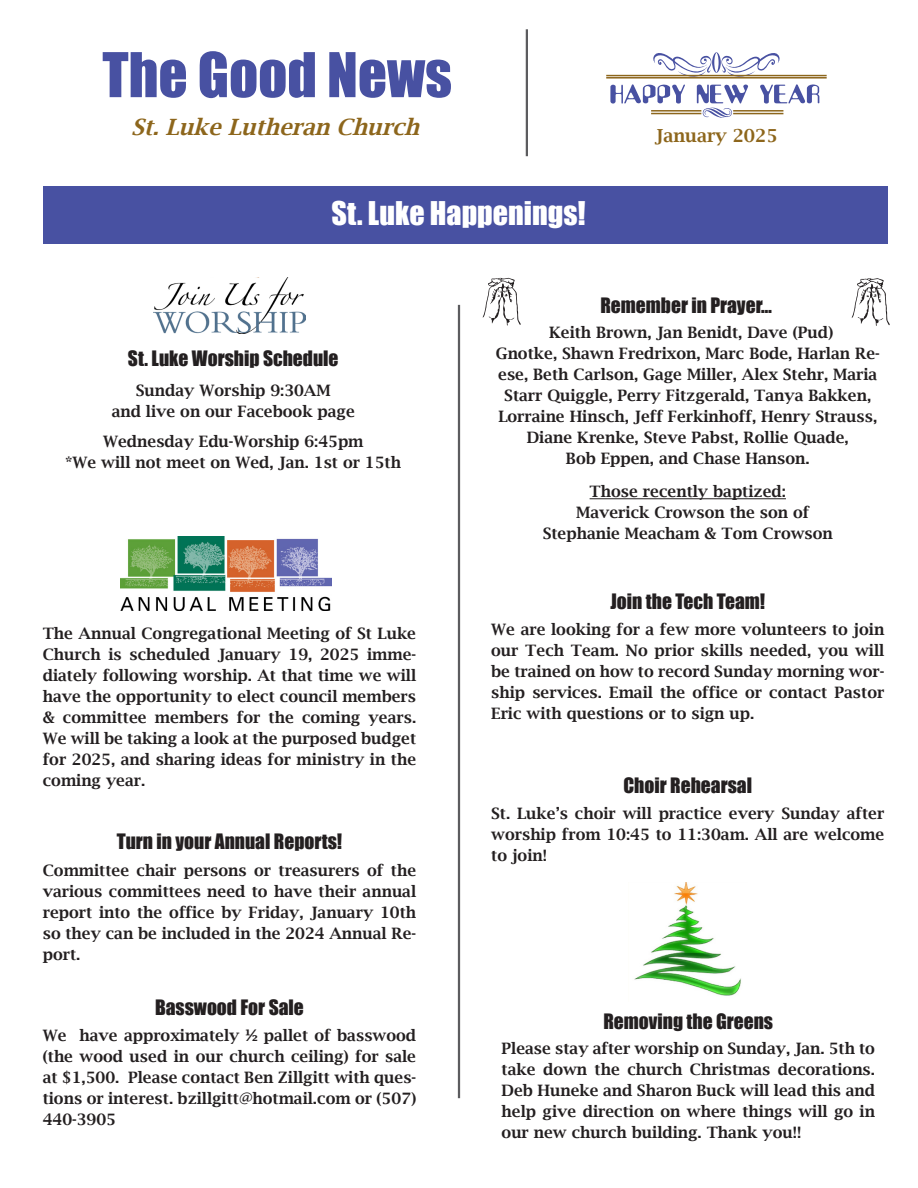
<style>
.page{position:relative;width:918px;height:1188px;background:#fff}
.page>*{position:absolute;margin:0;border:0;box-sizing:border-box;transform-origin:0 0}
.t1{font:57px "Impact";color:#4851a2}
.t2{font:30px "Impact";color:#fff}
.t3{font:italic 600 22.5px "Lucida Bright";color:#8d661c}
.t4{font:19.5px "Impact";color:#231f20}
.t5{font:600 18px "Lucida Bright";color:#8d661c}
.t6{font:600 15.75px/21px "Lucida Bright";color:#231f20;text-align:justify}
</style>
<div class="page">
<hr style="left:590px;top:498px;width:196px;height:1px;background:#231f20">
<svg style="left:852px;top:278px;width:38px;height:48px"></svg>
<svg style="left:483px;top:278px;width:38px;height:48px"></svg>
<img style="left:154px;top:278px;width:151px;height:56px">
<hr style="left:458px;top:305px;width:2px;height:793px;background:#5c5c5f">
<div style="left:43px;top:186px;width:844px;height:57px;background:#4851a2"></div>
<hr style="left:526px;top:29px;width:2px;height:127px;background:#5c5c5f">
<hr style="left:606px;top:77px;width:221px;height:2px;background:#8d661c">
<hr style="left:606px;top:75px;width:221px;height:1px;background:#8d661c">
<svg style="left:610px;top:52px;width:209px;height:66px"></svg>
<img style="left:120px;top:537px;width:211px;height:73px">
<img style="left:634px;top:883px;width:107px;height:113px">
<p class="t1" style="left:102px;top:31px;width:351px">The Good News</p>
<p class="t3" style="left:131px;top:114px;width:296px">St.LukeLutheran Church</p>
<p class="t2" style="left:332px;top:190px;width:256px">St. Luke Happenings!</p>
<p class="t5" style="left:655px;top:125px;width:124px">January 2025</p>
<p class="t4" style="left:128px;top:343px;width:212px">St. Luke Worship Schedule</p>
<p class="t6" style="left:136px;top:379px;width:196px">Sunday Worship 9:30AM</p>
<p class="t6" style="left:112px;top:400px;width:245px">and live on our Facebook page</p>
<p class="t6" style="left:103px;top:430px;width:262px">Wednesday Edu-Worship 6:45pm</p>
<p class="t6" style="left:66px;top:451px;width:337px">*We will not meet on Wed, Jan. 1st or 15th</p>
<p class="t6" style="left:43px;top:623px;width:375px">The Annual Congregational Meeting of St Luke Church is scheduled January 19, 2025 imme&shy;diately following worship. At that time we will have the opportunity to elect council members &amp; committee members for the coming years.<br>We will be taking a look at the purposed budget for 2025, and sharing ideas for ministry in the coming year.</p>
<p class="t4" style="left:117px;top:827px;width:227px">Turn in your Annual Reports!</p>
<p class="t6" style="left:43px;top:860px;width:375px">Committee chair persons or treasurers of the various committees need to have their annual report into the office by Friday, January 10th so they can be included in the 2024 Annual Re&shy;port.</p>
<p class="t4" style="left:155px;top:993px;width:150px">Basswood For Sale</p>
<p class="t6" style="left:43px;top:1025px;width:375px">We have approximately ½ pallet of basswood (the wood used in our church ceiling) for sale at $1,500. Please contact Ben Zillgitt with ques&shy;tions or interest. bzillgitt@hotmail.com or (507)<br>440-3905</p>
<p class="t4" style="left:600px;top:290px;width:173px">Remember in Prayer…</p>
<p class="t6" style="left:496px;top:322px;width:385px;text-align:center">Keith Brown, Jan Benidt, Dave (Pud)<br>Gnotke, Shawn Fredrixon, Marc Bode, Harlan Re&shy;ese, Beth Carlson, Gage Miller, Alex Stehr, Maria Starr Quiggle, Perry Fitzgerald, Tanya Bakken, Lorraine Hinsch, Jeff Ferkinhoff, Henry Strauss, Diane Krenke, Steve Pabst, Rollie Quade,</p>
<p class="t6" style="left:566px;top:448px;width:245px">Bob Eppen, and Chase Hanson.</p>
<p class="t6" style="left:590px;top:481px;width:198px">Those recently baptized:</p>
<p class="t6" style="left:576px;top:502px;width:235px">Maverick Crowson the son of</p>
<p class="t6" style="left:543px;top:523px;width:292px">Stephanie Meacham &amp; Tom Crowson</p>
<p class="t4" style="left:610px;top:587px;width:156px">Join the Tech Team!</p>
<p class="t6" style="left:491px;top:619px;width:395px">We are looking for a few more volunteers to join our Tech Team. No prior skills needed, you will be trained on how to record Sunday morning wor&shy;ship services. Email the office or contact Pastor Eric with questions or to sign up.</p>
<p class="t4" style="left:624px;top:770px;width:130px">Choir Rehearsal</p>
<p class="t6" style="left:491px;top:802px;width:395px">St. Luke’s choir will practice every Sunday after worship from 10:45 to 11:30am. All are welcome to join!</p>
<p class="t4" style="left:603px;top:1006px;width:171px">Removing the Greens</p>
<p class="t6" style="left:502px;top:1038px;width:375px">Please stay after worship on Sunday, Jan. 5th to take down the church Christmas decorations.<br>Deb Huneke and Sharon Buck will lead this and help give direction on where things will go in our new church building. Thank you!!</p>
</div>
